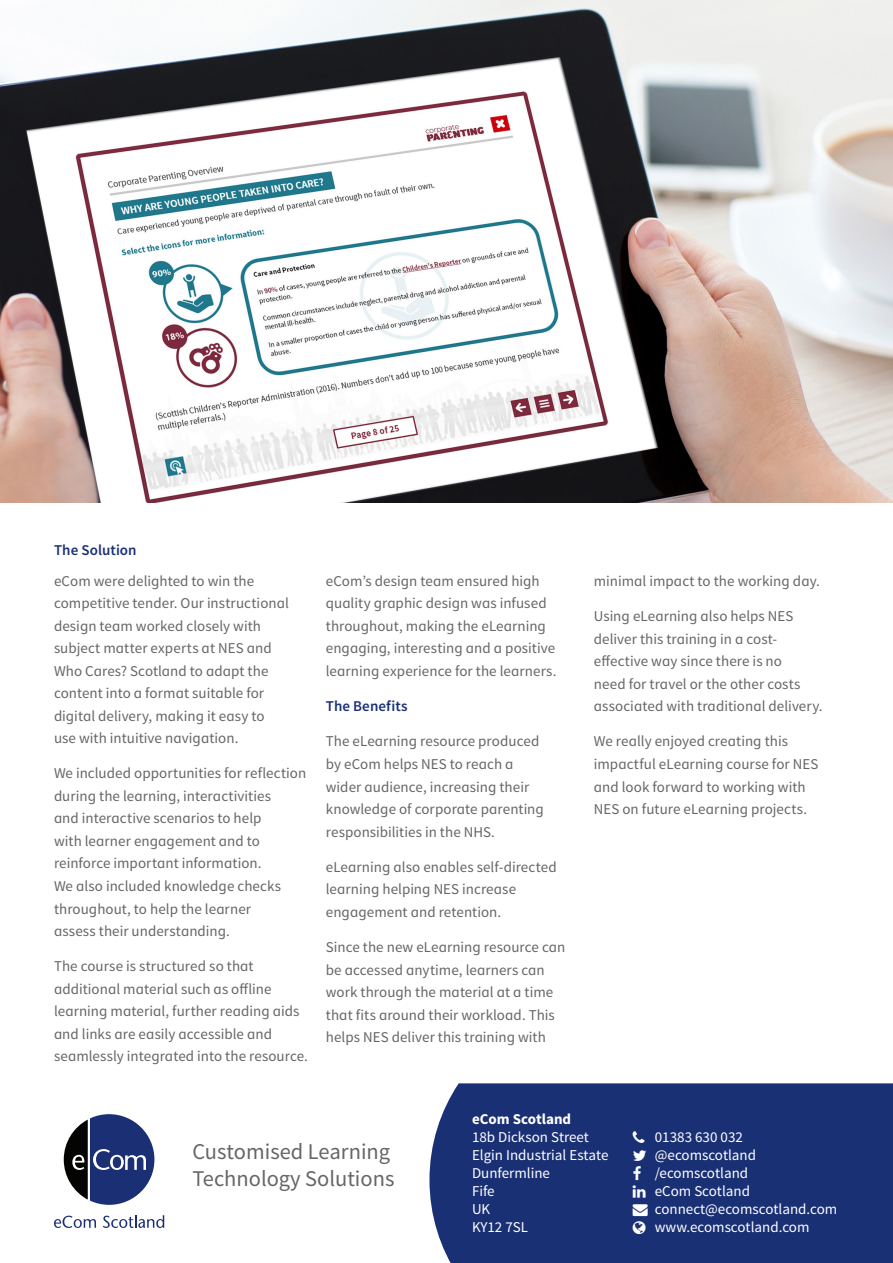
<style>
.page{position:relative;width:893px;height:1263px;background:#fff}
.page>*{position:absolute;margin:0;border:0;box-sizing:border-box;transform-origin:0 0}
.t1{font:22.5px/27px "Source Sans Pro";color:#656666}
.Paragraph_spacing_No{font:15px/22.5px "Source Sans Pro";letter-spacing:.005em;color:#656666}
.t2{font:15px "Source Sans Pro";color:#fff}
.t3{font:700 15px "Source Sans Pro";color:#fff}
.Case_Study_Heading{font:600 15px "Source Sans Pro";letter-spacing:.005em;color:#1a3075}
.Paragraph_spacing_No-2{font:600 15px "Source Sans Pro";letter-spacing:.01em;color:#1a3075}
</style>
<div class="page">
<div style="left:429px;top:1083px;width:464px;height:180px;background:#1a3075"></div>
<svg style="left:54px;top:1215px;width:42px;height:13px"></svg>
<svg style="left:103px;top:1215px;width:61px;height:13px"></svg>
<svg style="left:64px;top:1114px;width:90px;height:91px"></svg>
<img style="left:0;top:0;width:893px;height:502px">
<svg style="left:633px;top:1131px;width:11px;height:12px"></svg>
<svg style="left:633px;top:1150px;width:13px;height:30px"></svg>
<svg style="left:633px;top:1186px;width:13px;height:12px"></svg>
<svg style="left:633px;top:1204px;width:15px;height:30px"></svg>
<p class="Case_Study_Heading" style="left:54px;top:540px;width:84px">The Solution</p>
<p class="Paragraph_spacing_No" style="left:54px;top:570px;width:236px">eCom were delighted to win the competitive tender. Our instructional design team worked closely with subject matter experts at NES and Who Cares? Scotland to adapt the content into a format suitable for digital delivery, making it easy to use with intuitive navigation.</p>
<p class="Paragraph_spacing_No" style="left:54px;top:762px;width:254px">We included opportunities for reflection during the learning, interactivities<br>and interactive scenarios to help<br>with learner engagement and to reinforce important information.<br>We also included knowledge checks throughout, to help the learner<br>assess their understanding.</p>
<p class="Paragraph_spacing_No" style="left:54px;top:955px;width:255px">The course is structured so that additional material such as offline learning material, further reading aids and links are easily accessible and seamlessly integrated into the resource.</p>
<p class="Paragraph_spacing_No" style="left:326px;top:570px;width:232px">eCom’s design team ensured high quality graphic design was infused throughout, making the eLearning engaging, interesting and a positive learning experience for the learners.</p>
<p class="Paragraph_spacing_No-2" style="left:326px;top:697px;width:83px">The Benefits</p>
<p class="Paragraph_spacing_No" style="left:326px;top:730px;width:220px">The eLearning resource produced by eCom helps NES to reach a wider audience, increasing their knowledge of corporate parenting responsibilities in the NHS.</p>
<p class="Paragraph_spacing_No" style="left:326px;top:856px;width:232px">eLearning also enables self-directed learning helping NES increase engagement and retention.</p>
<p class="Paragraph_spacing_No" style="left:326px;top:936px;width:241px">Since the new eLearning resource can be accessed anytime, learners can work through the material at a time that fits around their workload. This helps NES deliver this training with</p>
<p class="Paragraph_spacing_No" style="left:594px;top:570px;width:228px">minimal impact to the working day.</p>
<p class="Paragraph_spacing_No" style="left:594px;top:605px;width:230px">Using eLearning also helps NES deliver this training in a cost&shy;effective way since there is no<br>need for travel or the other costs associated with traditional delivery.</p>
<p class="Paragraph_spacing_No" style="left:594px;top:730px;width:226px">We really enjoyed creating this impactful eLearning course for NES and look forward to working with NES on future eLearning projects.</p>
<p class="t1" style="left:192px;top:1138px;width:204px">Customised Learning<br>Technology Solutions</p>
<p class="t3" style="left:472px;top:1109px;width:101px">eCom Scotland</p>
<p class="t2" style="left:472px;top:1127px;width:118px">18b Dickson Street</p>
<p class="t2" style="left:472px;top:1145px;width:138px">Elgin Industrial Estate</p>
<p class="t2" style="left:472px;top:1163px;width:80px">Dunfermline</p>
<p class="t2" style="left:472px;top:1181px;width:24px">Fife</p>
<p class="t2" style="left:472px;top:1199px;width:20px">UK</p>
<p class="t2" style="left:472px;top:1217px;width:57px">KY12 7SL</p>
<p class="t2" style="left:655px;top:1127px;width:90px">01383 630 032</p>
<p class="t2" style="left:655px;top:1145px;width:103px">@ecomscotland</p>
<p class="t2" style="left:655px;top:1163px;width:95px">/ecomscotland</p>
<p class="t2" style="left:655px;top:1181px;width:97px">eCom Scotland</p>
<p class="t2" style="left:655px;top:1199px;width:184px">connect@ecomscotland.com</p>
<p class="t2" style="left:655px;top:1217px;width:156px">www.ecomscotland.com</p>
</div>
